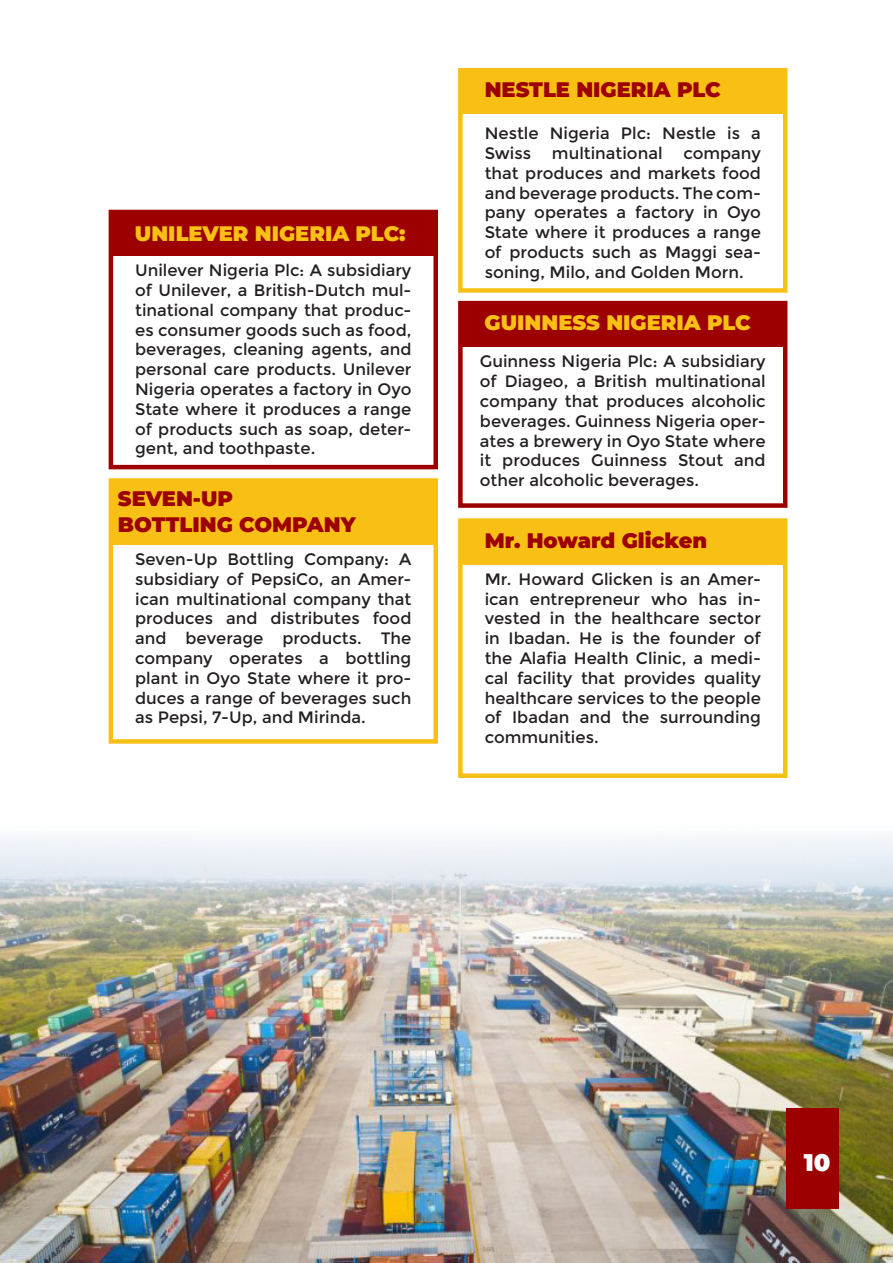
<style>
.page{position:relative;width:893px;height:1263px;background:#fff}
.page>*{position:absolute;margin:0;border:0;box-sizing:border-box;transform-origin:0 0}
.body_texts{font:900 24px "Montserrat";color:#fff}
.tesimonials_headings{font:900 21px "Montserrat";color:#9c0001}
.tesimonials_headings-2{font:900 21px "Montserrat";color:#f8c015}
.body_texts-2{font:16.5px/19.8px "Montserrat";color:#231f20;text-align:justify}
</style>
<div class="page">
<div style="left:109px;top:479px;width:328px;height:66px;background:#f8c015"></div>
<div style="left:109px;top:210px;width:328px;height:46px;background:#9c0001"></div>
<div style="left:459px;top:302px;width:328px;height:45px;background:#9c0001"></div>
<div style="left:459px;top:69px;width:328px;height:45px;background:#f8c015"></div>
<div style="left:109px;top:478px;width:329px;height:266px;border:4px solid #f8c015"></div>
<div style="left:109px;top:210px;width:329px;height:259px;border:4px solid #9c0001"></div>
<div style="left:458px;top:301px;width:329px;height:207px;border:4px solid #9c0001"></div>
<div style="left:458px;top:68px;width:329px;height:225px;border:4px solid #f8c015"></div>
<div style="left:459px;top:519px;width:328px;height:45px;background:#f8c015"></div>
<div style="left:458px;top:518px;width:329px;height:260px;border:4px solid #f8c015"></div>
<img style="left:0;top:718px;width:893px;height:545px">
<div style="left:787px;top:1109px;width:52px;height:100px;background:#9c0001"></div>
<p class="tesimonials_headings-2" style="left:135px;top:220px;width:272px">UNILEVER NIGERIA PLC:</p>
<p class="body_texts-2" style="left:135px;top:261px;width:278px">Unilever Nigeria Plc: A subsidiary of Unilever, a British-Dutch mul&shy;tinational company that produc&shy;es consumer goods such as food, beverages, cleaning agents, and personal care products. Unilever Nigeria operates a factory in Oyo State where it produces a range of products such as soap, deter&shy;gent, and toothpaste.</p>
<p class="tesimonials_headings" style="left:118px;top:485px;width:117px">SEVEN-UP</p>
<p class="tesimonials_headings" style="left:118px;top:511px;width:239px">BOTTLING COMPANY</p>
<p class="body_texts-2" style="left:135px;top:549px;width:278px">Seven-Up Bottling Company: A subsidiary of PepsiCo, an Amer&shy;ican multinational company that produces and distributes food and beverage products. The company operates a bottling plant in Oyo State where it pro&shy;duces a range of beverages such as Pepsi, 7-Up, and Mirinda.</p>
<p class="tesimonials_headings" style="left:485px;top:76px;width:238px">NESTLE NIGERIA PLC</p>
<p class="body_texts-2" style="left:485px;top:124px;width:278px">Nestle Nigeria Plc: Nestle is a<br>Swiss</p>
<p class="body_texts-2" style="left:552px;top:143px;width:112px">multinational</p>
<p class="body_texts-2" style="left:485px;top:143px;width:278px;text-indent:199px">company that produces and markets food and beverage products. The com&shy;pany operates a factory in Oyo State where it produces a range of products such as Maggi sea&shy;soning, Milo, and Golden Morn.</p>
<p class="tesimonials_headings-2" style="left:485px;top:309px;width:268px">GUINNESS NIGERIA PLC</p>
<p class="body_texts-2" style="left:480px;top:352px;width:287px">Guinness Nigeria Plc: A subsidiary of Diageo, a British multinational company that produces alcoholic beverages. Guinness Nigeria oper&shy;ates a brewery in Oyo State where it produces Guinness Stout and other alcoholic beverages.</p>
<p class="tesimonials_headings" style="left:485px;top:526px;width:224px">Mr. Howard Glicken</p>
<p class="body_texts-2" style="left:485px;top:569px;width:278px">Mr. Howard Glicken is an Amer&shy;ican entrepreneur who has in&shy;vested in the healthcare sector in Ibadan. He is the founder of the Alafia Health Clinic, a medi&shy;cal facility that provides quality healthcare services to the people of Ibadan and the surrounding communities.</p>
<p class="body_texts" style="left:804px;top:1146px;width:28px">10</p>
</div>
